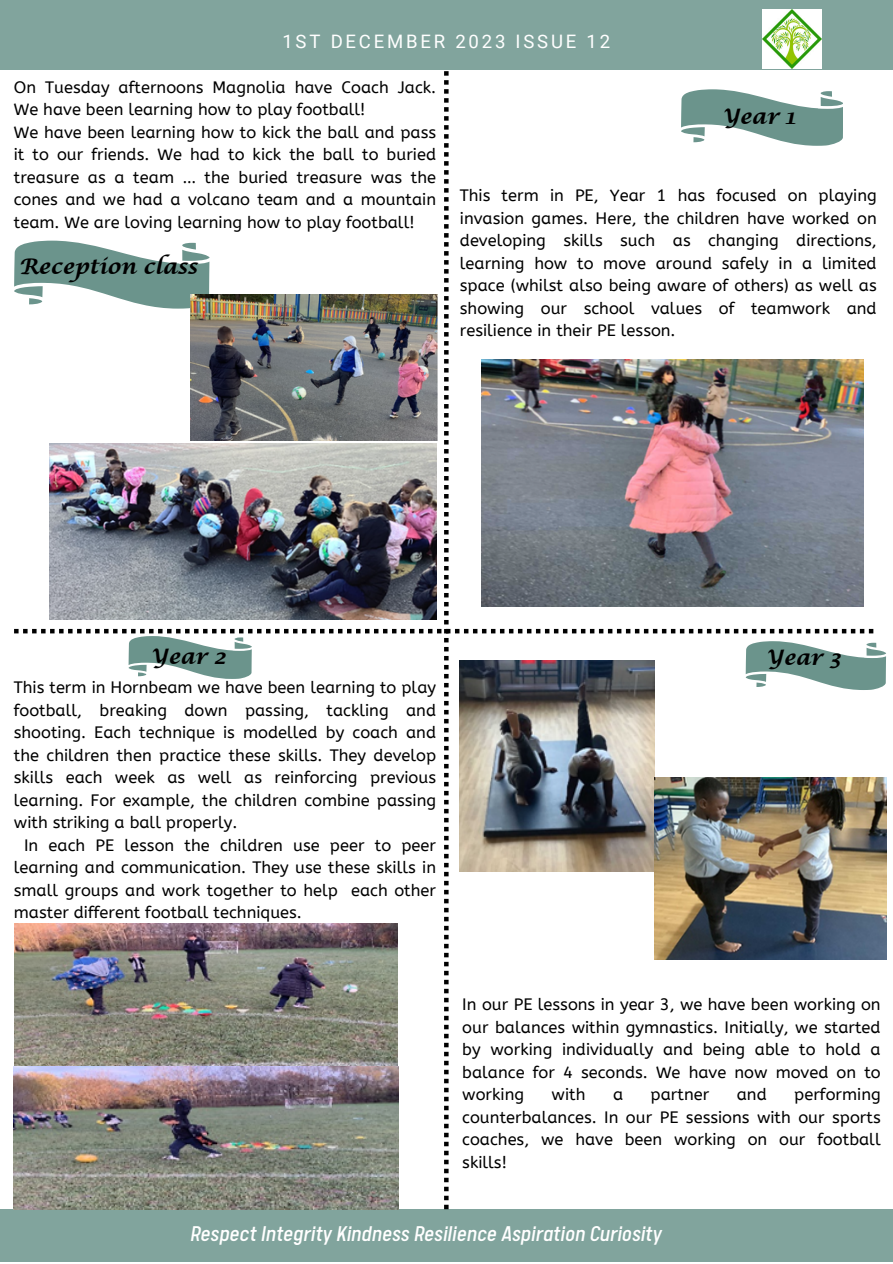
<style>
.page{position:relative;width:893px;height:1264px;background:#fff}
.page>*{position:absolute;margin:0;border:0;box-sizing:border-box;transform-origin:0 0}
.t1{font:italic 24px "Calps Sans";color:#fff}
.t2{font:700 21.15px "Lucida Calligraphy Std";color:#000}
.t3{font:18.6px "Roboto";letter-spacing:.15em;color:#fff}
.t4{font:16.5px/22.5px "A Bee Zee";color:#000;text-align:justify}
.s1{font-family:"Noto Sans Gurmukhi"}
</style>
<div class="page">
<div style="left:0;top:0;width:892px;height:70px;background:#81a49d"></div>
<div style="left:0;top:1209px;width:892px;height:52px;background:#81a49d"></div>
<img style="left:762px;top:9px;width:59px;height:60px">
<img style="left:14px;top:71px;width:872px;height:1138px">
<img style="left:460px;top:661px;width:194px;height:210px">
<img style="left:654px;top:777px;width:232px;height:182px">
<p class="t3" style="left:282px;top:31px;width:329px">1ST DECEMBER 2023 ISSUE 12</p>
<p class="t4" style="left:14px;top:76px;width:424px">On Tuesday afternoons Magnolia have Coach Jack.<br>We have been learning how to play football!</p>
<p class="t4" style="left:14px;top:121px;width:424px">We have been learning how to kick the ball and pass it to our friends. We had to kick the ball to buried treasure as a team <span class="s1">…</span> the buried treasure was the cones and we had a volcano team and a mountain team. We are loving learning how to play football!</p>
<p class="t2" style="left:19px;top:253px;width:180px">Reception class</p>
<p class="t2" style="left:722px;top:104px;width:75px">Year 1</p>
<p class="t4" style="left:460px;top:184px;width:418px">This term in PE, Year 1 has focused on playing invasion games. Here, the children have worked on developing skills such as changing directions, learning how to move around safely in a limited space (whilst also being aware of others) as well as showing our school values of teamwork and resilience in their PE lesson.</p>
<p class="t2" style="left:150px;top:643px;width:77px">Year 2</p>
<p class="t4" style="left:14px;top:676px;width:424px">This term in Hornbeam we have been learning to play football, breaking down passing, tackling and shooting. Each technique is modelled by coach and the children then practice these skills. They develop skills each week as well as reinforcing previous learning. For example, the children combine passing with striking a ball properly.</p>
<p class="t4" style="left:14px;top:833px;width:424px;text-indent:10px">In each PE lesson the children use peer to peer learning and communication. They use these skills in small groups and work together to help each other master different football techniques.</p>
<p class="t2" style="left:765px;top:645px;width:77px">Year 3</p>
<p class="t4" style="left:462px;top:993px;width:420px">In our PE lessons in year 3, we have been working on our balances within gymnastics. Initially, we started by working individually and being able to hold a balance for 4 seconds. We have now moved on to working</p>
<p class="t4" style="left:462px;top:1083px;width:420px;text-indent:332px">performing counterbalances. In our PE sessions with our sports coaches, we have been working on our football skills!</p>
<p class="t4" style="left:551px;top:1083px;width:35px">with</p>
<p class="t4" style="left:613px;top:1083px;width:12px">a</p>
<p class="t4" style="left:650px;top:1083px;width:60px">partner</p>
<p class="t4" style="left:736px;top:1083px;width:32px">and</p>
<p class="t1" style="left:190px;top:1223px;width:473px">Respect Integrity Kindness Resilience Aspiration Curiosity</p>
</div>
